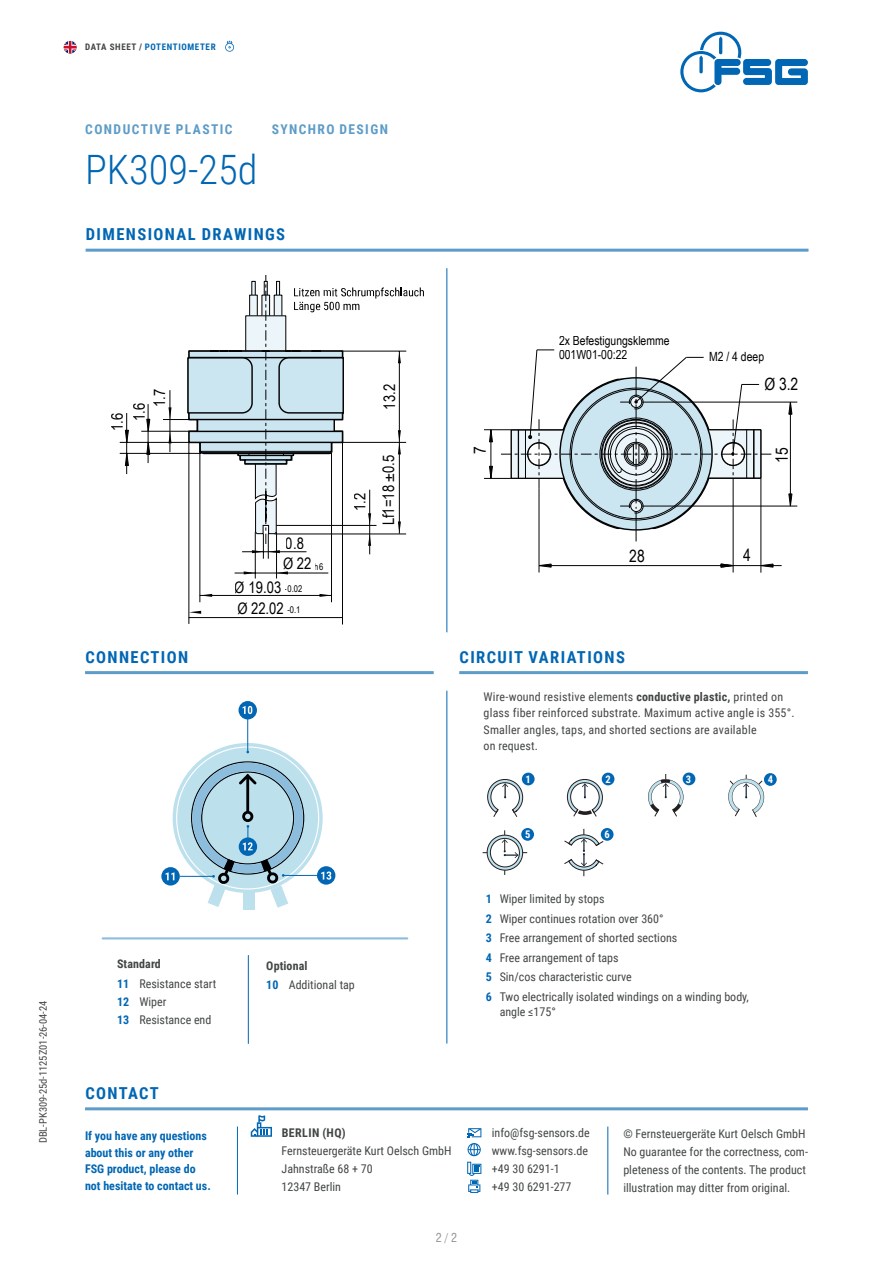
<style>
.page{position:relative;width:893px;height:1263px;background:#fff}
.page>*{position:absolute;margin:0;border:0;box-sizing:border-box;transform-origin:0 0}
.Produktbezeichnung{font:300 40.5px "Roboto Condensed";color:#0166b3}
.t1{font:16.95px "Arial Narrow";color:#000}
.Title_blue_Linie_unten{font:700 16.5px "Roboto Condensed";letter-spacing:.085em;color:#0166b3}
.t2{font:15.9px/21.1px "Arial Narrow";color:#000}
.über_Produktbezeichnung{font:700 13.5px "Roboto Condensed";letter-spacing:.105em;color:#5d9cc8}
.t3{font:12.75px/14.1px "Arial Narrow";color:#000}
.t4{font:12px/18px "Roboto Condensed";color:#434646}
.t5{font:12px/16.5px "Roboto Condensed";letter-spacing:.02em;color:#434646}
.t6{font:700 12px/19.5px "Roboto Condensed";color:#0166b3}
.t7{font:700 12px "Roboto Condensed";letter-spacing:.035em;color:#434646}
.t8{font:condensed 12px "Swiss 721 BT";color:#939598}
.Disclaimer{font:10.5px "Roboto Condensed";color:#434646}
.t9{font:700 10.5px "Roboto Condensed";color:#fff}
.t10{font:700 9px "Roboto Condensed";letter-spacing:.07em;color:#0166b3}
.s1{color:#434646}
.s2{font-size:9.3px}
.s3{font-weight:700}
.s4{font-weight:700;color:#0166b3}
</style>
<div class="page">
<hr style="left:607px;top:1126px;width:1px;height:68px;background:#0166b3">
<hr style="left:237px;top:1126px;width:1px;height:68px;background:#0166b3">
<svg style="left:467px;top:1162px;width:14px;height:31px"></svg>
<svg style="left:467px;top:1128px;width:14px;height:9px"></svg>
<svg style="left:468px;top:1143px;width:13px;height:13px"></svg>
<hr style="left:85px;top:1107px;width:723px;height:3px;background:#5d9cc8">
<svg style="left:251px;top:1115px;width:21px;height:22px"></svg>
<hr style="left:86px;top:249px;width:722px;height:3px;background:#5d9cc8">
<hr style="left:446px;top:268px;width:1px;height:364px;background:#0166b3">
<hr style="left:446px;top:691px;width:1px;height:352px;background:#0166b3">
<hr style="left:459px;top:671px;width:349px;height:3px;background:#5d9cc8">
<hr style="left:85px;top:671px;width:349px;height:3px;background:#5d9cc8">
<svg style="left:146px;top:419px;width:4px;height:12px"></svg>
<svg style="left:146px;top:443px;width:4px;height:12px"></svg>
<svg style="left:125px;top:430px;width:4px;height:12px"></svg>
<svg style="left:125px;top:454px;width:4px;height:12px"></svg>
<svg style="left:277px;top:571px;width:11px;height:2px"></svg>
<svg style="left:244px;top:571px;width:11px;height:2px"></svg>
<svg style="left:201px;top:594px;width:11px;height:3px"></svg>
<svg style="left:319px;top:594px;width:12px;height:3px"></svg>
<svg style="left:190px;top:611px;width:11px;height:3px"></svg>
<hr style="left:189px;top:617px;width:153px;height:1px;background:#030304">
<hr style="left:200px;top:595px;width:131px;height:1px;background:#030304">
<hr style="left:235px;top:573px;width:93px;height:1px;background:#030304">
<hr style="left:126px;top:413px;width:1px;height:61px;background:#030304">
<hr style="left:148px;top:404px;width:1px;height:59px;background:#030304">
<hr style="left:189px;top:442px;width:1px;height:182px;background:#030304">
<hr style="left:200px;top:452px;width:1px;height:150px;background:#030304">
<hr style="left:120px;top:453px;width:81px;height:1px;background:#030304">
<hr style="left:120px;top:442px;width:69px;height:1px;background:#030304">
<hr style="left:255px;top:532px;width:1px;height:46px;background:#030304">
<hr style="left:141px;top:431px;width:48px;height:1px;background:#030304">
<hr style="left:276px;top:532px;width:1px;height:46px;background:#030304">
<hr style="left:331px;top:452px;width:1px;height:150px;background:#030304">
<hr style="left:342px;top:442px;width:1px;height:182px;background:#030304">
<svg style="left:163px;top:276px;width:261px;height:283px"></svg>
<hr style="left:189px;top:357px;width:154px;height:1px;background:#030304">
<svg style="left:791px;top:493px;width:1px;height:13px"></svg>
<svg style="left:791px;top:403px;width:1px;height:12px"></svg>
<hr style="left:652px;top:506px;width:145px;height:1px;background:#030304">
<hr style="left:652px;top:402px;width:145px;height:1px;background:#030304">
<svg style="left:538px;top:401px;width:253px;height:172px"></svg>
<svg style="left:484px;top:349px;width:287px;height:192px"></svg>
<svg style="left:487px;top:779px;width:36px;height:38px"></svg>
<div style="left:522px;top:773px;width:13px;height:12px;background:#0166b3;border-radius:50%"></div>
<svg style="left:567px;top:779px;width:36px;height:38px"></svg>
<div style="left:602px;top:773px;width:12px;height:12px;background:#0166b3;border-radius:50%"></div>
<svg style="left:648px;top:774px;width:35px;height:43px"></svg>
<div style="left:683px;top:772px;width:12px;height:13px;background:#0166b3;border-radius:50%"></div>
<div style="left:764px;top:773px;width:13px;height:13px;background:#0166b3;border-radius:50%"></div>
<svg style="left:728px;top:775px;width:36px;height:42px"></svg>
<svg style="left:564px;top:829px;width:40px;height:47px"></svg>
<div style="left:601px;top:828px;width:12px;height:13px;background:#0166b3;border-radius:50%"></div>
<svg style="left:483px;top:830px;width:44px;height:45px"></svg>
<div style="left:521px;top:828px;width:13px;height:13px;background:#0166b3;border-radius:50%"></div>
<hr style="left:103px;top:937px;width:304px;height:2px;background:#8cbddd">
<hr style="left:248px;top:955px;width:1px;height:89px;background:#0166b3">
<div style="left:243px;top:890px;width:12px;height:20px;background:#bde0ed"></div>
<div style="left:173px;top:743px;width:150px;height:150px;background:#bde0ed;border-radius:50%"></div>
<svg style="left:161px;top:867px;width:19px;height:18px"></svg>
<svg style="left:317px;top:866px;width:18px;height:19px"></svg>
<div style="left:239px;top:701px;width:18px;height:18px;background:#0166b3;border-radius:50%"></div>
<svg style="left:243px;top:706px;width:9px;height:47px"></svg>
<svg style="left:166px;top:761px;width:165px;height:147px"></svg>
<svg style="left:680px;top:32px;width:128px;height:60px"></svg>
<svg style="left:64px;top:41px;width:13px;height:13px"></svg>
<svg style="left:225px;top:41px;width:9px;height:11px"></svg>
<p class="Disclaimer" style="left:36px;top:1143px;width:144px;rotate:-90deg">DBL-PK309-25d-1125Z01-26-04-24</p>
<p class="t10" style="left:85px;top:40px;width:132px"><span class="s1">DATA SHEET /</span> POTENTIOMETER</p>
<p class="über_Produktbezeichnung" style="left:85px;top:120px;width:149px">CONDUCTIVE PLASTIC</p>
<p class="über_Produktbezeichnung" style="left:272px;top:120px;width:118px">SYNCHRO DESIGN</p>
<p class="Produktbezeichnung" style="left:85px;top:141px;width:174px">PK309-25d</p>
<p class="Title_blue_Linie_unten" style="left:86px;top:223px;width:201px">DIMENSIONAL DRAWINGS</p>
<h3 class="t2" style="left:106px;top:431px;width:20px;rotate:-90deg">1.6</h3>
<h3 class="t2" style="left:128px;top:421px;width:20px;rotate:-90deg">1.6</h3>
<h3 class="t2" style="left:148px;top:407px;width:20px;rotate:-90deg">1.7</h3>
<p class="Title_blue_Linie_unten" style="left:85px;top:645px;width:104px">CONNECTION</p>
<h3 class="t2" style="left:286px;top:532px;width:20px">0.8</h3>
<h3 class="t2" style="left:283px;top:552px;width:42px">Ø 22 <span class="s2">h6</span></h3>
<h3 class="t2" style="left:235px;top:576px;width:69px">Ø 19.03 <span class="s2">-0.02<br></span>Ø 22.02 <span class="s2">-0.1</span></h3>
<h3 class="t2" style="left:378px;top:409px;width:27px;rotate:-90deg">13.2</h3>
<h3 class="t2" style="left:349px;top:511px;width:20px;rotate:-90deg">1.2</h3>
<h3 class="t2" style="left:377px;top:525px;width:72px;rotate:-90deg">Lf1=18 ±0.5</h3>
<p class="t4" style="left:117px;top:954px;width:101px;line-height:19.2px"><span class="s3">Standard<br></span><span class="s4">11</span> Resistance start</p>
<p class="t4" style="left:117px;top:992px;width:96px"><span class="s4">12</span> Wiper<br><span class="s4">13</span> Resistance end</p>
<p class="t4" style="left:266px;top:955px;width:90px;line-height:19.2px"><span class="s3">Optional<br></span><span class="s4">10</span> Additional tap</p>
<h2 class="t1" style="left:467px;top:454px;width:9px;rotate:-90deg">7</h2>
<p class="t3" style="left:559px;top:333px;width:112px">2x Befestigungsklemme<br>001W01-00:22</p>
<p class="t3" style="left:709px;top:349px;width:56px">M2 / 4 deep</p>
<h2 class="t1" style="left:764px;top:371px;width:35px">Ø 3.2</h2>
<h2 class="t1" style="left:769px;top:463px;width:17px;rotate:-90deg">15</h2>
<h2 class="t1" style="left:629px;top:544px;width:17px">28</h2>
<h2 class="t1" style="left:743px;top:542px;width:9px">4</h2>
<p class="Title_blue_Linie_unten" style="left:460px;top:645px;width:167px">CIRCUIT VARIATIONS</p>
<p class="t5" style="left:484px;top:688px;width:313px">Wire-wound resistive elements <span class="s3">conductive plastic,</span> printed on glass fiber reinforced substrate. Maximum active angle is 355°.<br>Smaller angles, taps, and shorted sections are available<br>on request.</p>
<p class="t9" style="left:526px;top:771px;width:7px">1</p>
<p class="t9" style="left:605px;top:771px;width:7px">2</p>
<p class="t9" style="left:686px;top:771px;width:7px">3</p>
<p class="t9" style="left:768px;top:772px;width:7px">4</p>
<p class="t9" style="left:525px;top:827px;width:7px">5</p>
<p class="t9" style="left:605px;top:827px;width:7px">6</p>
<p class="t6" style="left:486px;top:889px;width:8px;text-align:justify">1<br>2<br>3<br>4<br>5<br>6</p>
<p class="t4" style="left:500px;top:889px;width:251px;line-height:19.5px">Wiper limited by stops<br>Wiper continues rotation over 360°<br>Free arrangement of shorted sections<br>Free arrangement of taps<br>Sin/cos characteristic curve<br>Two electrically isolated windings on a winding body,</p>
<p class="t4" style="left:500px;top:1002px;width:58px">angle ≤175°</p>
<h3 class="Title_blue_Linie_unten" style="left:85px;top:1081px;width:75px">CONTACT</h3>
<p class="t6" style="left:85px;top:1127px;width:127px;line-height:16.5px">If you have any questions about this or any other<br>FSG product, please do not hesitate to contact us.</p>
<p class="t7" style="left:282px;top:1124px;width:65px">BERLIN (HQ)</p>
<p class="t4" style="left:282px;top:1141px;width:171px">Fernsteuergeräte Kurt Oelsch GmbH<br>Jahnstraße 68 + 70<br>12347 Berlin</p>
<p class="t4" style="left:492px;top:1124px;width:99px">info@fsg-sensors.de www.fsg-sensors.de +49 30 6291-1<br>+49 30 6291-277</p>
<p class="t4" style="left:623px;top:1124px;width:186px">© Fernsteuergeräte Kurt Oelsch GmbH No guarantee for the correctness, com&shy;pleteness of the contents. The product illustration may ditter from original.</p>
<p class="t8" style="left:436px;top:1231px;width:23px">2 / 2</p>
</div>
